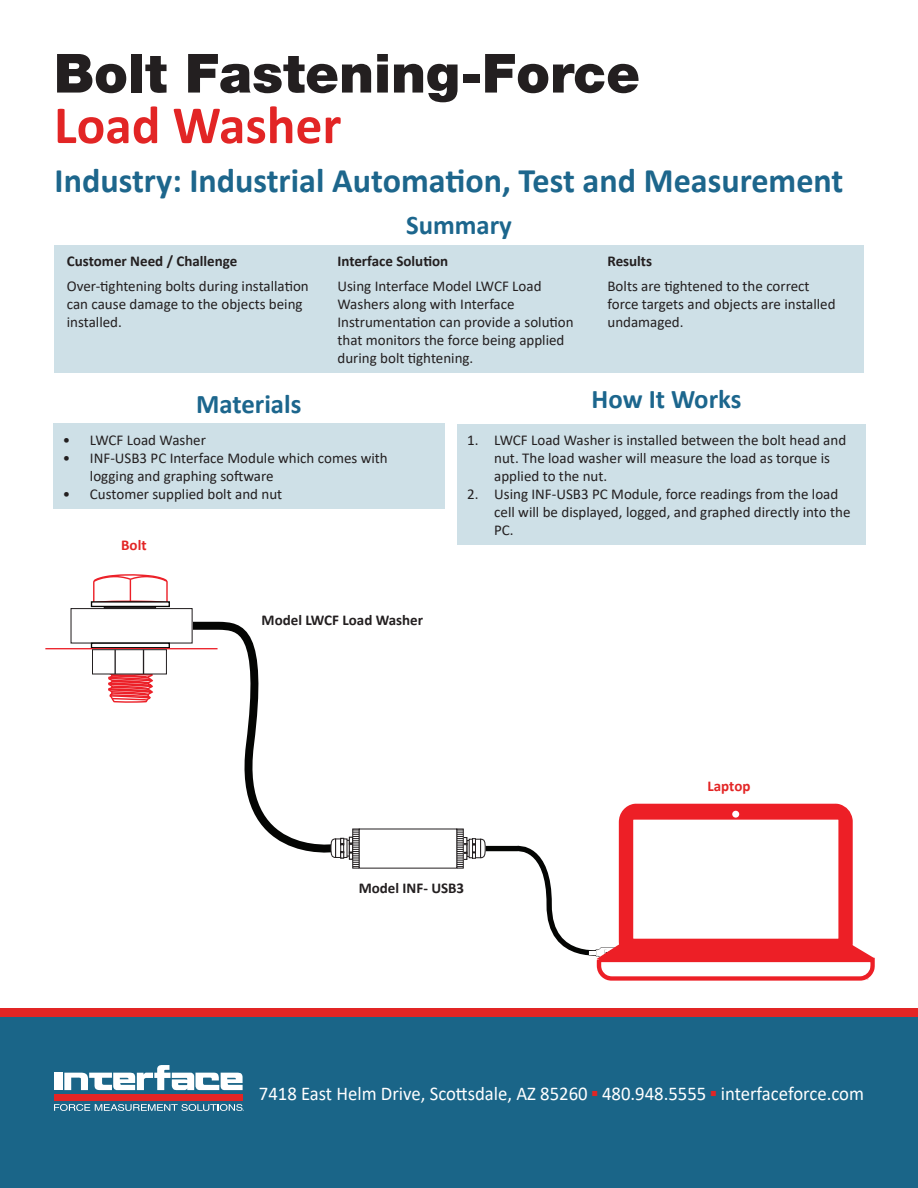
<style>
.page{position:relative;width:918px;height:1188px;background:#fff}
.page>*{position:absolute;margin:0;border:0;box-sizing:border-box;transform-origin:0 0}
.t1{font:900 54px "Helvetica Neue LT Std";color:#231f20}
.t2{font:700 54px "Calibri";color:#e22525}
.t3{font:700 34.5px "Calibri";color:#1d668c}
.t4{font:700 27px "Calibri";color:#1c668d}
.t5{font:19.5px "Calibri";color:#fff;scale:.96 1}
.t6{font:15px/18px "Calibri";color:#231f20}
.t7{font:700 15px "Calibri";color:#231f20}
.t8{font:700 15px "Calibri";color:#e32525}
</style>
<div class="page">
<div style="left:0;top:1017px;width:918px;height:171px;background:#1a6588"></div>
<div style="left:0;top:1008px;width:918px;height:9px;background:#e22525"></div>
<div style="left:54px;top:1094px;width:189px;height:6px;background:#e32525"></div>
<div style="left:54px;top:1073px;width:9px;height:17px;background:#fff"></div>
<svg style="left:64px;top:1065px;width:179px;height:25px"></svg>
<svg style="left:54px;top:1104px;width:190px;height:7px"></svg>
<div style="left:352px;top:829px;width:8px;height:39px;border:1px solid #231f20"></div>
<svg style="left:457px;top:804px;width:414px;height:176px"></svg>
<hr style="left:45px;top:648px;width:173px;height:1px;background:#ec2028">
<svg style="left:70px;top:575px;width:289px;height:292px"></svg>
<div style="left:53px;top:424px;width:392px;height:85px;background:#cee0e7"></div>
<div style="left:457px;top:424px;width:409px;height:121px;background:#cee0e7"></div>
<div style="left:54px;top:245px;width:810px;height:128px;background:#cee0e7"></div>
<p class="t1" style="left:54px;top:41px;width:588px">Bolt Fastening-Force</p>
<p class="t2" style="left:54px;top:87px;width:289px">Load Washer</p>
<p class="t3" style="left:55px;top:156px;width:790px">Industry: Industrial Automation, Test and Measurement</p>
<p class="t7" style="left:67px;top:250px;width:172px">Customer Need / Challenge</p>
<p class="t6" style="left:67px;top:276px;width:243px">Over-tightening bolts during installation can cause damage to the objects being installed.</p>
<p class="t4" style="left:406px;top:206px;width:107px">Summary</p>
<p class="t7" style="left:338px;top:250px;width:112px">Interface Solution</p>
<p class="t6" style="left:338px;top:276px;width:238px">Using Interface Model LWCF Load<br>Washers along with Interface<br>Instrumentation can provide a solution that monitors the force being applied during bolt tightening.</p>
<p class="t7" style="left:608px;top:250px;width:46px">Results</p>
<p class="t6" style="left:608px;top:276px;width:230px">Bolts are tightened to the correct force targets and objects are installed undamaged.</p>
<p class="t4" style="left:196px;top:385px;width:107px">Materials</p>
<p class="t4" style="left:592px;top:380px;width:151px">How It Works</p>
<p class="t6" style="left:494px;top:430px;width:353px;text-indent:-27px">1. LWCF Load Washer is installed between the bolt head and nut. The load washer will measure the load as torque is applied to the nut.</p>
<p class="t6" style="left:494px;top:484px;width:358px;text-indent:-27px">2. Using INF-USB3 PC Module, force readings from the load cell will be displayed, logged, and graphed directly into the<br>PC.</p>
<p class="t6" style="left:63px;top:431px;width:145px">• LWCF Load Washer</p>
<p class="t6" style="left:90px;top:449px;width:299px;text-indent:-27px">• INF-USB3 PC Interface Module which comes with logging and graphing software</p>
<p class="t6" style="left:63px;top:485px;width:221px">• Customer supplied bolt and nut</p>
<p class="t8" style="left:121px;top:534px;width:27px">Bolt</p>
<p class="t7" style="left:262px;top:609px;width:163px">Model LWCF Load Washer</p>
<p class="t7" style="left:359px;top:877px;width:107px">Model INF- USB3</p>
<p class="t8" style="left:708px;top:775px;width:44px">Laptop</p>
<h3 class="t5" style="left:259px;top:1080px;width:632px">7418 East Helm Drive, Scottsdale, AZ 85260 <sup>■</sup> 480.948.5555 <sup>■</sup> interfaceforce.com</h3>
</div>
